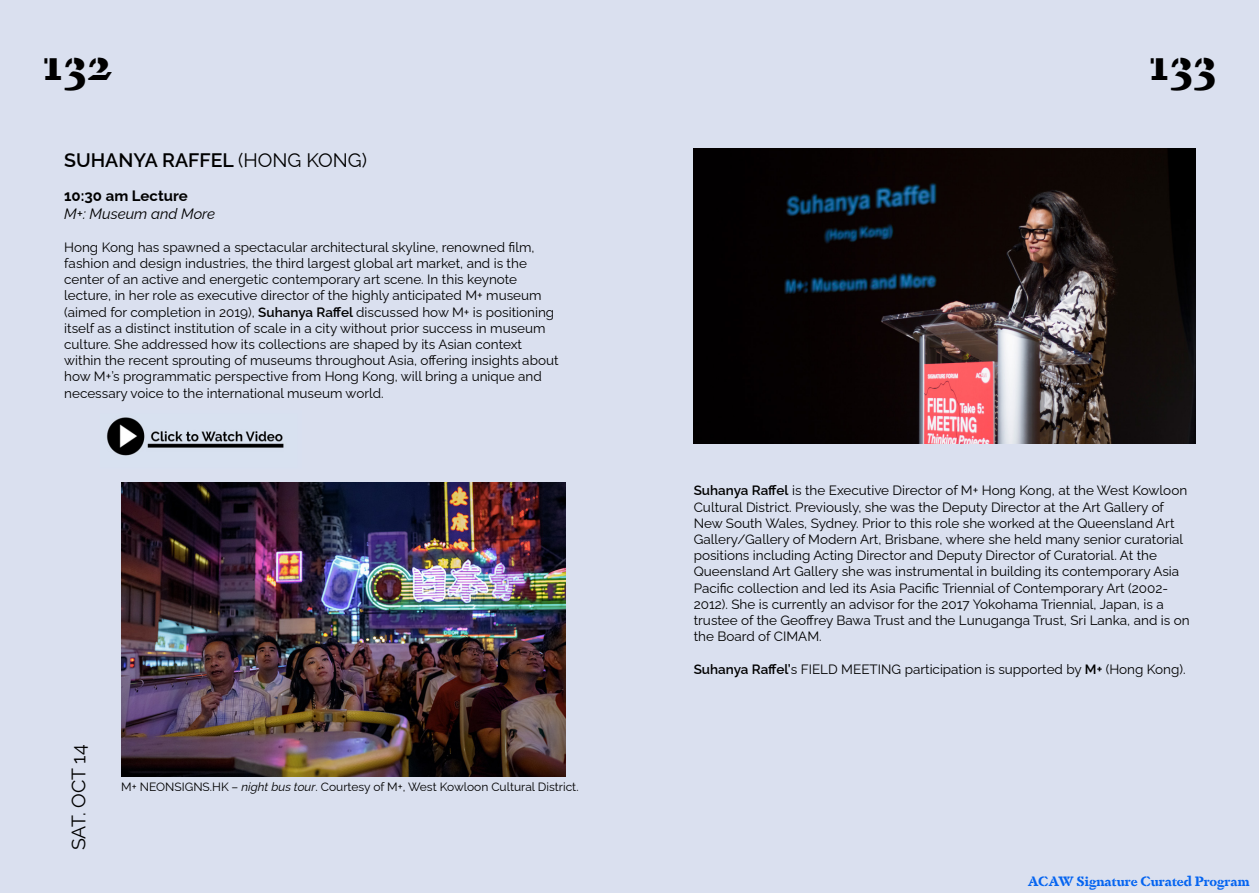
<style>
.page{position:relative;width:1259px;height:893px;background:#fff}
.page>*{position:absolute;margin:0;border:0;box-sizing:border-box;transform-origin:0 0}
.t1{font:700 46.5px "Dapifer Stencil";color:#000}
.t2{font:600 19.5px "Raleway";color:#000}
.t3{font:19.5px "Raleway";color:#000}
.t4{font:italic 15px "Raleway";color:#000}
.t5{font:700 15px "Raleway";color:#000}
.t6{font:13.5px/16.2px "Raleway";color:#000}
.t7{font:700 13.5px "Dapifer Stencil";color:#0665f1}
.t8{font:12px "Raleway";color:#000}
.s1{font-weight:400}
.s2{font-weight:600}
.s3{font-style:italic}
</style>
<div class="page">
<div style="left:0;top:0;width:629px;height:893px;background:#dae0ef"></div>
<div style="left:628px;top:0;width:631px;height:893px;background:#dae0ef"></div>
<img style="left:122px;top:483px;width:444px;height:294px">
<img style="left:693px;top:149px;width:502px;height:294px">
<img style="left:106px;top:417px;width:178px;height:39px">
<h1 class="t1" style="left:43px;top:29px;width:72px">132</h1>
<h1 class="t1" style="left:1148px;top:29px;width:69px">133</h1>
<h2 class="t2" style="left:64px;top:145px;width:304px">SUHANYA RAFFEL <span class="s1">(HONG KONG)</span></h2>
<p class="t5" style="left:64px;top:184px;width:125px">10:30 am Lecture</p>
<p class="t4" style="left:64px;top:202px;width:153px">M+: Museum and More</p>
<p class="t6" style="left:64px;top:237px;width:496px">Hong Kong has spawned a spectacular architectural skyline, renowned film, fashion and design industries, the third largest global art market, and is the center of an active and energetic contemporary art scene. In this keynote lecture, in her role as executive director of the highly anticipated M+ museum (aimed for completion in 2019), <span class="s2">Suhanya Raffel</span> discussed how M+ is positioning itself as a distinct institution of scale in a city without prior success in museum culture. She addressed how its collections are shaped by its Asian context within the recent sprouting of museums throughout Asia, offering insights about how M+’s programmatic perspective from Hong Kong, will bring a unique and necessary voice to the international museum world.</p>
<h2 class="t3" style="left:63px;top:850px;width:107px;rotate:-90deg">SAT. OCT 14</h2>
<p class="t8" style="left:121px;top:777px;width:459px">M+ NEONSIGNS.HK – <span class="s3">night bus tour</span>. Courtesy of M+, West Kowloon Cultural District.</p>
<p class="t6" style="left:693px;top:481px;width:497px"><span class="s2">Suhanya Raffel</span> is the Executive Director of M+ Hong Kong, at the West Kowloon Cultural District. Previously, she was the Deputy Director at the Art Gallery of New South Wales, Sydney. Prior to this role she worked at the Queensland Art Gallery/Gallery of Modern Art, Brisbane, where she held many senior curatorial positions including Acting Director and Deputy Director of Curatorial. At the Queensland Art Gallery she was instrumental in building its contemporary Asia Pacific collection and led its Asia Pacific Triennial of Contemporary Art (2002- 2012). She is currently an advisor for the 2017 Yokohama Triennial, Japan, is a trustee of the Geoffrey Bawa Trust and the Lunuganga Trust, Sri Lanka, and is on the Board of CIMAM.</p>
<p class="t6" style="left:693px;top:659px;width:493px"><span class="s2">Suhanya Raffel’</span>s FIELD MEETING participation is supported by <span class="s2">M+</span> (Hong Kong).</p>
<p class="t7" style="left:1027px;top:871px;width:223px">ACAW Signature Curated Program</p>
</div>
